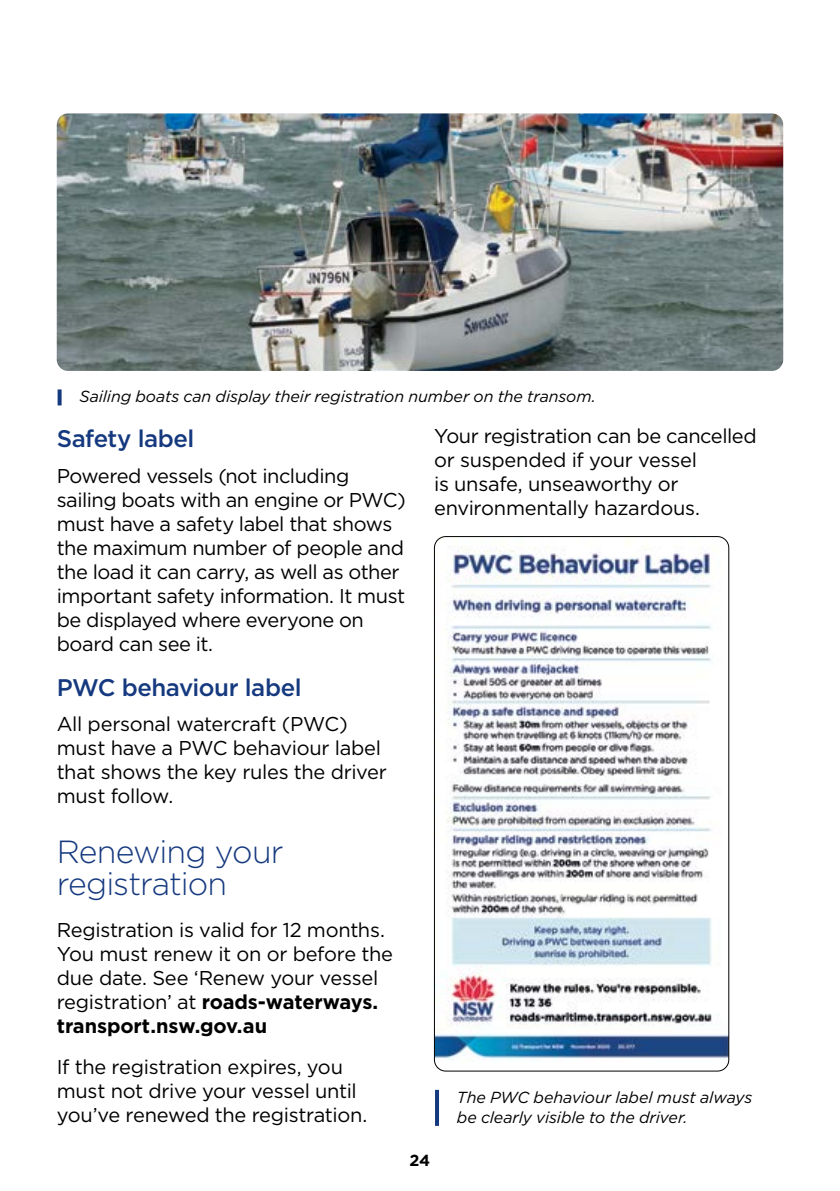
<style>
.page{position:relative;width:840px;height:1191px;background:#fff}
.page>*{position:absolute;margin:0;border:0;box-sizing:border-box;transform-origin:0 0}
.TfNSW_Heading_H3{font:300 32px/32px "Gotham";letter-spacing:-.03em;color:#15397f}
.TfNSW_Heading_H4{font:500 24px "Gotham";letter-spacing:-.02em;color:#15397f}
.TfNSW_body_text{font:20px/24px "Gotham";letter-spacing:-.02em;color:#000}
.t1{font:italic 16px/20px "Gotham";letter-spacing:-.005em;color:#000}
.t2{font:700 16px "Gotham";color:#000}
.s1{font-weight:700}
</style>
<div class="page">
<svg style="left:58px;top:389px;width:4px;height:16px"></svg>
<img style="left:57px;top:113px;width:725px;height:258px">
<hr style="left:435px;top:1089px;width:4px;height:36px;background:#15397f">
<img style="left:434px;top:536px;width:294px;height:535px">
<div style="left:434px;top:536px;width:294px;height:535px;border:1px solid #000;border-radius:11px"></div>
<p class="t1" style="left:79px;top:386px;width:517px">Sailing boats can display their registration number on the transom.</p>
<h4 class="TfNSW_Heading_H4" style="left:57px;top:423px;width:139px">Safety label</h4>
<p class="TfNSW_body_text" style="left:57px;top:463px;width:350px">Powered vessels (not including sailing boats with an engine or PWC) must have a safety label that shows the maximum number of people and the load it can carry, as well as other important safety information. It must be displayed where everyone on board can see it.</p>
<h4 class="TfNSW_Heading_H4" style="left:57px;top:671px;width:246px">PWC behaviour label</h4>
<p class="TfNSW_body_text" style="left:57px;top:711px;width:331px">All personal watercraft (PWC) must have a PWC behaviour label that shows the key rules the driver must follow.</p>
<h3 class="TfNSW_Heading_H3" style="left:57px;top:835px;width:228px">Renewing your registration</h3>
<p class="TfNSW_body_text" style="left:57px;top:917px;width:337px">Registration is valid for 12 months.<br>You must renew it on or before the due date. See ‘Renew your vessel registration’ at <span class="s1">roads-waterways. transport.nsw.gov.au</span></p>
<p class="TfNSW_body_text" style="left:57px;top:1054px;width:312px">If the registration expires, you must not drive your vessel until you’ve renewed the registration.</p>
<p class="TfNSW_body_text" style="left:434px;top:424px;width:324px">Your registration can be cancelled or suspended if your vessel<br>is unsafe, unseaworthy or environmentally hazardous.</p>
<p class="t1" style="left:456px;top:1086px;width:297px">The PWC behaviour label must always be clearly visible to the driver.</p>
<p class="t2" style="left:409px;top:1149px;width:22px">24</p>
</div>
